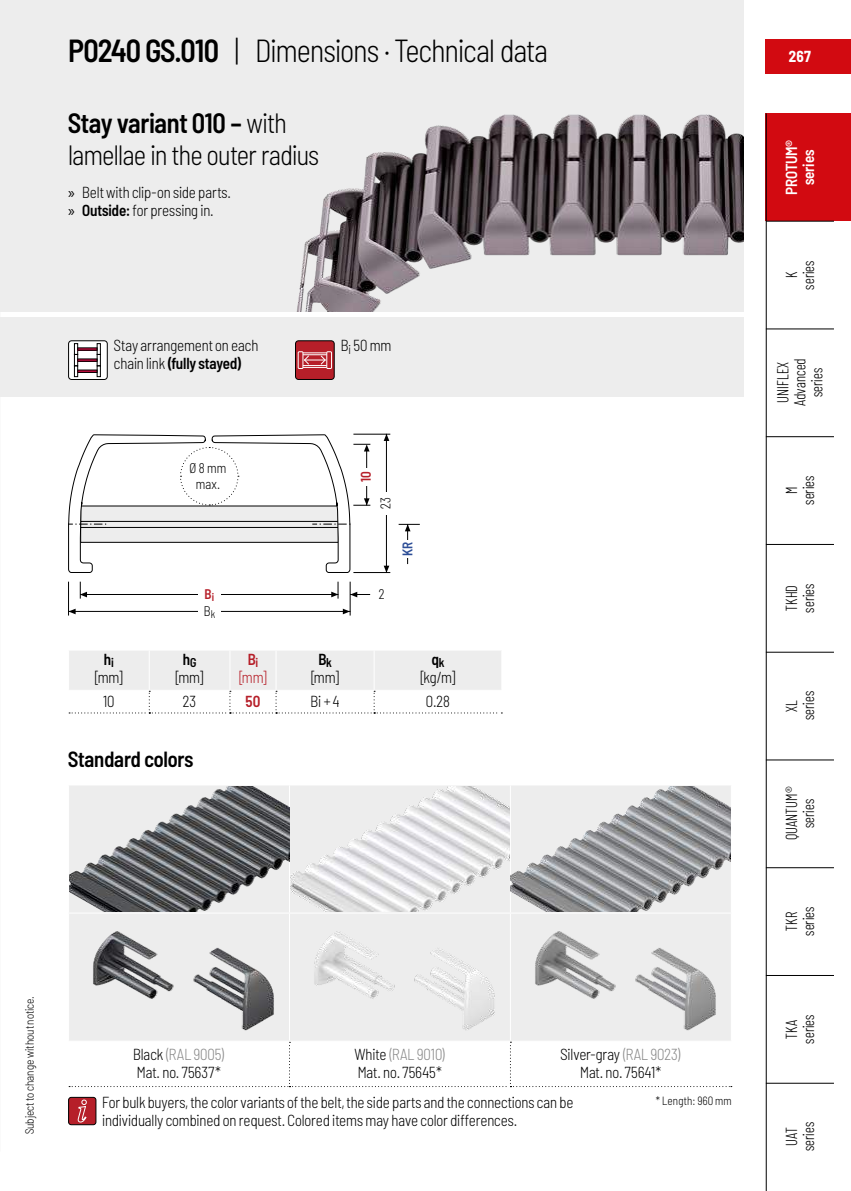
<style>
.page{position:relative;width:851px;height:1191px;background:#fff}
.page>*{position:absolute;margin:0;border:0;box-sizing:border-box;transform-origin:0 0}
.t1{font:300 semi-condensed 32px "Barlow";letter-spacing:-.025em;color:#000;scale:.95 1}
.t2{font:300 semi-condensed 28px/32px "Barlow";letter-spacing:-.025em;color:#000;scale:.95 1}
.t3{font:600 semi-condensed 22px "Barlow";letter-spacing:-.01em;color:#000;scale:.95 1}
.t4{font:300 semi-condensed 16px/18px "Barlow";letter-spacing:-.005em;color:#000;scale:.95 1}
.t5{font:300 16px/17px "Barlow Condensed";letter-spacing:.01em;color:#000;text-align:center;scale:.95 1}
.t6{font:600 semi-condensed 16px/17px "Barlow";letter-spacing:-.01em;color:#fff;text-align:center;scale:.95 1}
.t7{font:300 semi-condensed 16px/18px "Barlow";color:#b61f29;text-align:center;scale:.95 1}
.t8{font:700 semi-condensed 16px "Barlow";color:#fff;scale:.95 1}
.t9{font:600 semi-condensed 16px "Barlow";color:#b61f29;scale:.95 1}
.t10{font:300 semi-condensed 14px/16.4px "Barlow";letter-spacing:.015em;color:#000;text-align:center;scale:.95 1}
.t11{font:600 semi-condensed 14px/17px "Barlow";color:#b61f29;scale:.95 1}
.t12{font:600 semi-condensed 14px "Barlow";color:#2d4e97;scale:.95 1}
.t13{font:300 semi-condensed 12px "Barlow";letter-spacing:.005em;color:#000;scale:.95 1}
.s1{font-weight:600}
.s2{font-family:"Myriad Pro";font-weight:400;font-stretch:normal}
.s3{font-weight:300;color:#000}
.s4{color:#878787}
</style>
<div class="page">
<div style="left:765px;top:113px;width:85px;height:108px;background:#d20a11"></div>
<div style="left:0;top:0;width:743px;height:312px;background:#ededed"></div>
<div style="left:0;top:317px;width:743px;height:80px;background:#ededed"></div>
<img style="left:296px;top:114px;width:447px;height:198px">
<hr style="left:407px;top:524px;width:1px;height:40px;background:#000">
<hr style="left:386px;top:434px;width:1px;height:139px;background:#000">
<hr style="left:353px;top:572px;width:37px;height:1px;background:#000">
<svg style="left:383px;top:435px;width:6px;height:6px"></svg>
<svg style="left:383px;top:565px;width:6px;height:8px"></svg>
<hr style="left:353px;top:434px;width:37px;height:1px;background:#000">
<svg style="left:398px;top:524px;width:22px;height:7px"></svg>
<hr style="left:350px;top:581px;width:1px;height:34px;background:#000">
<hr style="left:80px;top:594px;width:258px;height:1px;background:#000">
<hr style="left:69px;top:611px;width:281px;height:1px;background:#000">
<hr style="left:68px;top:581px;width:1px;height:34px;background:#000">
<svg style="left:350px;top:592px;width:20px;height:5px"></svg>
<svg style="left:69px;top:608px;width:7px;height:6px"></svg>
<svg style="left:80px;top:581px;width:7px;height:17px"></svg>
<svg style="left:343px;top:608px;width:7px;height:6px"></svg>
<svg style="left:331px;top:581px;width:7px;height:17px"></svg>
<div style="left:69px;top:1097px;width:27px;height:27px;background:#b61f29;border-radius:3px"></div>
<svg style="left:77px;top:1099px;width:10px;height:23px"></svg>
<div style="left:68px;top:1096px;width:28px;height:29px;border:1px solid #000;border-radius:3px"></div>
<svg style="left:69px;top:341px;width:38px;height:38px"></svg>
<div style="left:74px;top:343px;width:4px;height:12px;border:1px solid #000"></div>
<div style="left:97px;top:343px;width:4px;height:12px;border:1px solid #000"></div>
<div style="left:74px;top:354px;width:4px;height:12px;border:1px solid #000"></div>
<div style="left:97px;top:354px;width:4px;height:12px;border:1px solid #000"></div>
<div style="left:74px;top:365px;width:4px;height:12px;border:1px solid #000"></div>
<div style="left:97px;top:365px;width:4px;height:12px;border:1px solid #000"></div>
<div style="left:77px;top:358px;width:20px;height:4px;border:1px solid #000"></div>
<div style="left:77px;top:370px;width:20px;height:3px;border:1px solid #000"></div>
<div style="left:68px;top:340px;width:40px;height:40px;border:1px solid #000;border-radius:3px"></div>
<div style="left:295px;top:341px;width:39px;height:38px;background:#b61f29;border-radius:3px"></div>
<svg style="left:303px;top:352px;width:23px;height:16px"></svg>
<div style="left:326px;top:351px;width:6px;height:18px;border:1px solid #fff"></div>
<div style="left:298px;top:351px;width:5px;height:18px;border:1px solid #fff"></div>
<div style="left:295px;top:340px;width:39px;height:40px;border:1px solid #000;border-radius:3px"></div>
<div style="left:765px;top:40px;width:85px;height:34px;background:#d20a11"></div>
<hr style="left:765px;top:328px;width:68px;height:1px;background:#000">
<hr style="left:765px;top:436px;width:68px;height:1px;background:#000">
<hr style="left:765px;top:544px;width:68px;height:1px;background:#000">
<hr style="left:765px;top:652px;width:68px;height:1px;background:#000">
<hr style="left:765px;top:759px;width:68px;height:1px;background:#000">
<hr style="left:765px;top:867px;width:68px;height:1px;background:#000">
<hr style="left:765px;top:975px;width:68px;height:1px;background:#000">
<hr style="left:765px;top:1082px;width:68px;height:1px;background:#000">
<hr style="left:765px;top:221px;width:68px;height:1px;background:#000">
<hr style="left:765px;top:113px;width:1px;height:1078px;background:#000">
<svg style="left:68px;top:434px;width:302px;height:139px"></svg>
<div style="left:361px;top:468px;width:11px;height:17px;background:#fff"></div>
<div style="left:381px;top:492px;width:11px;height:22px;background:#fff"></div>
<div style="left:402px;top:540px;width:10px;height:17px;background:#fff"></div>
<div style="left:198px;top:589px;width:23px;height:11px;background:#fff"></div>
<div style="left:198px;top:606px;width:23px;height:11px;background:#fff"></div>
<svg style="left:69px;top:651px;width:433px;height:62px"></svg>
<svg style="left:69px;top:1041px;width:662px;height:46px"></svg>
<img style="left:69px;top:786px;width:661px;height:125px">
<img style="left:69px;top:914px;width:661px;height:125px">
<h1 class="t1" style="left:68px;top:28px;width:506px"><span class="s1">P0240 GS.010</span> | Dimensions · Technical data</h1>
<h2 class="t2" style="left:68px;top:105px;width:266px"><span class="s1">Stay variant 010 –</span> with lamellae in the outer radius</h2>
<p class="t4" style="left:68px;top:182px;width:173px"><span class="s2">»</span> Belt with clip-on side parts. <span class="s2">»</span> <span class="s1">Outside:</span> for pressing in.</p>
<p class="t4" style="left:114px;top:335px;width:153px">Stay arrangement on each chain link <span class="s1">(fully stayed)</span></p>
<p class="t4" style="left:341px;top:335px;width:55px">B<sub>i</sub> 50 mm</p>
<p class="t10" style="left:190px;top:458px;width:40px">Ø 8 mm max.</p>
<p class="t11" style="left:204px;top:584px;width:14px">B<sub>i<br></sub><span class="s3">B</span><sub>k</sub></p>
<p class="t11" style="left:356px;top:482px;width:13px;rotate:-90deg">10</p>
<p class="t10" style="left:376px;top:509px;width:14px;rotate:-90deg">23</p>
<p class="t10" style="left:378px;top:584px;width:8px">2</p>
<p class="t12" style="left:397px;top:556px;width:17px;rotate:-90deg">KR</p>
<p class="t4" style="left:94px;top:648px;width:32px;text-align:center"><span class="s1">h</span><sub>i </sub>[mm]</p>
<p class="t4" style="left:175px;top:648px;width:32px;text-align:center"><span class="s1">h</span><sub>G </sub>[mm]</p>
<p class="t7" style="left:238px;top:648px;width:32px"><span class="s1">B</span><sub>i </sub>[mm]</p>
<p class="t4" style="left:310px;top:648px;width:32px;text-align:center"><span class="s1">B</span><sub>k </sub>[mm]</p>
<p class="t4" style="left:420px;top:648px;width:39px;text-align:center"><span class="s1">q</span><sub>k </sub>[kg/m]</p>
<p class="t4" style="left:103px;top:691px;width:14px">10</p>
<p class="t4" style="left:183px;top:691px;width:15px">23</p>
<p class="t9" style="left:245px;top:690px;width:17px">50</p>
<p class="t4" style="left:310px;top:691px;width:32px">Bi + 4</p>
<p class="t4" style="left:426px;top:691px;width:27px">0.28</p>
<h3 class="t3" style="left:68px;top:743px;width:133px">Standard colors</h3>
<p class="t13" style="left:21px;top:1134px;width:147px;rotate:-90deg">Subject to change without notice.</p>
<p class="t4" style="left:133px;top:1044px;width:98px">Black <span class="s4">(RAL 9005)<br></span>Mat. no. 75637*</p>
<p class="t4" style="left:354px;top:1044px;width:97px">White <span class="s4">(RAL 9010)<br></span>Mat. no. 75645*</p>
<p class="t4" style="left:560px;top:1044px;width:128px;text-align:center">Silver-gray <span class="s4">(RAL 9023)<br></span>Mat. no. 75641*</p>
<p class="t4" style="left:102px;top:1092px;width:497px">For bulk buyers, the color variants of the belt, the side parts and the connections can be individually combined on request. Colored items may have color differences.</p>
<p class="t13" style="left:655px;top:1092px;width:82px">* Length: 960 mm</p>
<p class="t8" style="left:788px;top:45px;width:25px">267</p>
<p class="t6" style="left:781px;top:195px;width:60px;rotate:-90deg">PROTUM® series</p>
<p class="t5" style="left:781px;top:290px;width:32px;rotate:-90deg">K series</p>
<p class="t5" style="left:773px;top:406px;width:52px;rotate:-90deg">UNIFLEX<br>Advanced series</p>
<p class="t5" style="left:781px;top:505px;width:32px;rotate:-90deg">M series</p>
<p class="t5" style="left:781px;top:612px;width:32px;text-align:left;rotate:-90deg">TKHD series</p>
<p class="t5" style="left:781px;top:720px;width:32px;rotate:-90deg">XL series</p>
<p class="t5" style="left:781px;top:840px;width:58px;rotate:-90deg">QUANTUM® series</p>
<p class="t5" style="left:781px;top:936px;width:32px;rotate:-90deg">TKR series</p>
<p class="t5" style="left:781px;top:1043px;width:32px;rotate:-90deg">TKA series</p>
<p class="t5" style="left:781px;top:1151px;width:32px;rotate:-90deg">UAT series</p>
</div>
